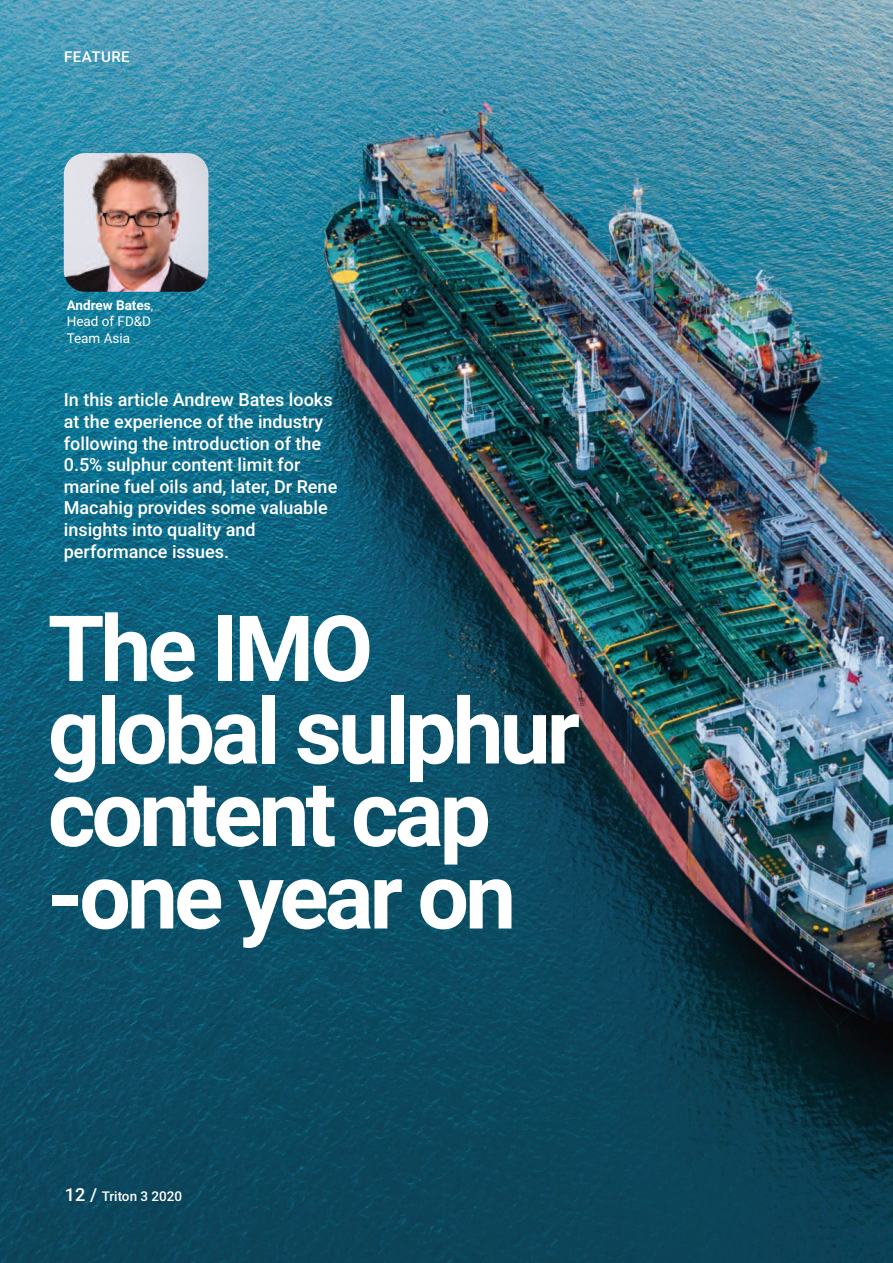
<style>
.page{position:relative;width:893px;height:1263px;background:#fff}
.page>*{position:absolute;margin:0;border:0;box-sizing:border-box;transform-origin:0 0}
.t1{font:700 91.5px/82.5px "Roboto";letter-spacing:-.045em;color:#fff}
.t2{font:500 18px/21.6px "Roboto";color:#fff}
.t3{font:500 15px "Roboto";letter-spacing:.035em;color:#fff}
.t4{font:13.5px/16.2px "Roboto";color:#fff}
.t5{font:500 13.5px "Roboto";color:#fff}
.s1{font-weight:700}
.s2{font-size:12px}
.s3{font-size:18px}
</style>
<div class="page">
<img style="left:0;top:0;width:893px;height:1263px">
<img style="left:64px;top:153px;width:144px;height:139px;border-radius:21px">
<p class="t3" style="left:64px;top:48px;width:67px">fEATURE</p>
<p class="t4" style="left:67px;top:297px;width:88px"><span class="s1">Andrew Bates</span><span class="s2">,<br></span>Head of FD&amp;D<br>Team Asia</p>
<p class="t2" style="left:64px;top:389px;width:275px">in this article Andrew Bates looks at the experience of the industry following the introduction of the<br>0.5% sulphur content limit for marine fuel oils and, later, Dr Rene<br>Macahig provides some valuable insights into quality and performance issues.</p>
<h1 class="t1" style="left:48px;top:608px;width:534px">The IMO global sulphur content cap -one year on</h1>
<p class="t5" style="left:65px;top:1188px;width:119px"><span class="s3">12 /</span> Triton 3 2020</p>
</div>
